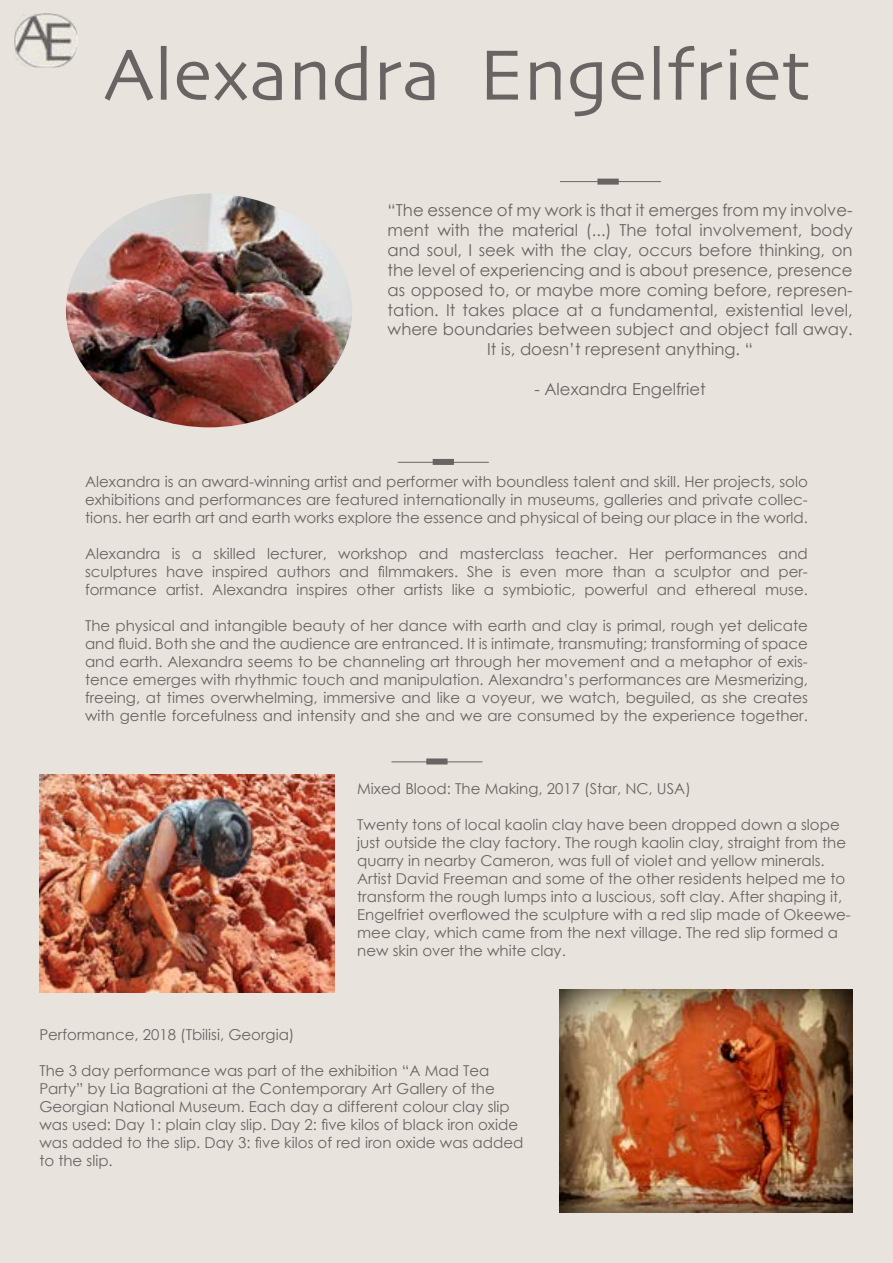
<style>
.page{position:relative;width:893px;height:1263px;background:#e8e4dd}
.page>*{position:absolute;margin:0;border:0;box-sizing:border-box;transform-origin:0 0}
.t1{font:75px "Skia";color:#696363}
.t2{font:16.5px/19.8px "Century Gothic";color:#696464;text-align:center}
.t3{font:15px/18px "Century Gothic";color:#696464;text-align:justify}
</style>
<div class="page">
<div style="left:597px;top:179px;width:22px;height:6px;background:#696464"></div>
<hr style="left:560px;top:181px;width:101px;height:1px;background:#696464">
<div style="left:433px;top:459px;width:21px;height:6px;background:#696464"></div>
<hr style="left:398px;top:462px;width:91px;height:1px;background:#696464">
<img style="left:39px;top:775px;width:295px;height:218px">
<img style="left:559px;top:989px;width:294px;height:224px">
<div style="left:426px;top:758px;width:22px;height:6px;background:#696464"></div>
<hr style="left:391px;top:761px;width:91px;height:1px;background:#696464">
<img style="left:66px;top:193px;width:286px;height:234px">
<img style="left:14px;top:13px;width:64px;height:55px">
<h1 class="t1" style="left:104px;top:30px;width:708px">Alexandra Engelfriet</h1>
<p class="t2" style="left:388px;top:200px;width:466px">“The essence of my work is that it emerges from my involve&shy;ment with the material (...) The total involvement, body and soul, I seek with the clay, occurs before thinking, on the level of experiencing and is about presence, presence as opposed to, or maybe more coming before, represen&shy;tation. It takes place at a fundamental, existential level, where boundaries between subject and object fall away.<br>It is, doesn’t represent anything. “</p>
<p class="t2" style="left:534px;top:379px;width:173px">- Alexandra Engelfriet</p>
<p class="t3" style="left:85px;top:472px;width:724px">Alexandra is an award-winning artist and performer with boundless talent and skill. Her projects, solo exhibitions and performances are featured internationally in museums, galleries and private collec&shy;tions. her earth art and earth works explore the essence and physical of being our place in the world.</p>
<p class="t3" style="left:85px;top:544px;width:724px">Alexandra is a skilled lecturer, workshop and masterclass teacher. Her performances and sculptures have inspired authors and filmmakers. She is even more than a sculptor and per&shy;formance artist. Alexandra inspires other artists like a symbiotic, powerful and ethereal muse.</p>
<p class="t3" style="left:85px;top:616px;width:724px">The physical and intangible beauty of her dance with earth and clay is primal, rough yet delicate and fluid. Both she and the audience are entranced. It is intimate, transmuting; transforming of space and earth. Alexandra seems to be channeling art through her movement and a metaphor of exis&shy;tence emerges with rhythmic touch and manipulation. Alexandra’s performances are Mesmerizing, freeing, at times overwhelming, immersive and like a voyeur, we watch, beguiled, as she creates with gentle forcefulness and intensity and she and we are consumed by the experience together.</p>
<p class="t3" style="left:357px;top:779px;width:335px">Mixed Blood: The Making, 2017 (Star, NC, USA)</p>
<p class="t3" style="left:357px;top:815px;width:495px;text-align:left">Twenty tons of local kaolin clay have been dropped down a slope just outside the clay factory. The rough kaolin clay, straight from the quarry in nearby Cameron, was full of violet and yellow minerals.<br>Artist David Freeman and some of the other residents helped me to transform the rough lumps into a luscious, soft clay. After shaping it, Engelfriet overflowed the sculpture with a red slip made of Okeewe&shy;mee clay, which came from the next village. The red slip formed a new skin over the white clay.</p>
<p class="t3" style="left:39px;top:1026px;width:257px">Performance, 2018 (Tbilisi, Georgia)</p>
<p class="t3" style="left:39px;top:1062px;width:486px;text-align:left">The 3 day performance was part of the exhibition “A Mad Tea Party” by Lia Bagrationi at the Contemporary Art Gallery of the Georgian National Museum. Each day a different colour clay slip was used: Day 1: plain clay slip. Day 2: five kilos of black iron oxide was added to the slip. Day 3: five kilos of red iron oxide was added to the slip.</p>
</div>
